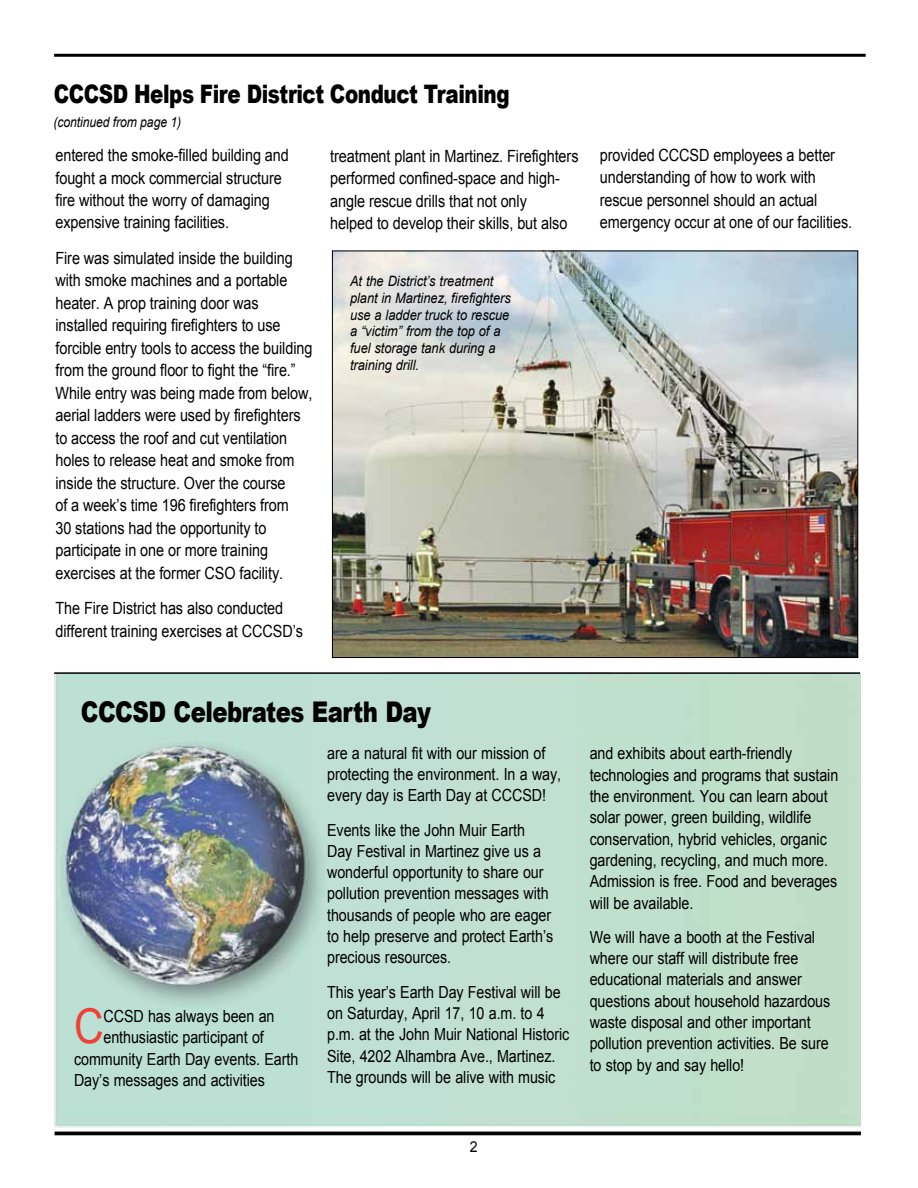
<style>
.page{position:relative;width:918px;height:1188px;background:#fff}
.page>*{position:absolute;margin:0;border:0;box-sizing:border-box;transform-origin:0 0}
.t1{font:48px "Arial";color:#ef4135;scale:.86 1}
.t2{font:900 28.5px "Arial";letter-spacing:-.02em;color:#000;scale:.8 1}
.t3{font:900 25.5px "Arial";letter-spacing:-.02em;color:#000;scale:.78 1}
.t4{font:16.8px/22.5px "Arial";letter-spacing:-.005em;color:#000;scale:.86 1}
.t5{font:16.65px/21.3px "Arial";letter-spacing:-.005em;color:#000;scale:.86 1}
.t6{font:15px "Arial";color:#000;scale:.95 1}
.t7{font:italic 14.25px/16.8px "Arial";color:#000;scale:.9 1}
.t8{font:italic 14.1px "Arial";letter-spacing:-.005em;color:#000;scale:.86 1}
</style>
<div class="page">
<img style="left:54px;top:674px;width:806px;height:459px">
<img style="left:334px;top:253px;width:522px;height:403px">
<hr style="left:55px;top:1132px;width:806px;height:3px;background:#000">
<hr style="left:54px;top:54px;width:812px;height:3px;background:#000">
<hr style="left:54px;top:672px;width:806px;height:2px;background:#000">
<h3 class="t3" style="left:54px;top:79px;width:586px">CCCSD Helps Fire District Conduct Training</h3>
<p class="t8" style="left:53px;top:114px;width:150px">(continued from page 1)</p>
<p class="t4" style="left:55px;top:144px;width:273px">entered the smoke-filled building and fought a mock commercial structure fire without the worry of damaging expensive training facilities.</p>
<p class="t4" style="left:55px;top:247px;width:300px">Fire was simulated inside the building with smoke machines and a portable heater. A prop training door was installed requiring firefighters to use forcible entry tools to access the building from the ground floor to fight the “fire.” While entry was being made from below, aerial ladders were used by firefighters to access the roof and cut ventilation holes to release heat and smoke from inside the structure. Over the course<br>of a week’s time 196 firefighters from<br>30 stations had the opportunity to participate in one or more training exercises at the former CSO facility.</p>
<p class="t4" style="left:55px;top:597px;width:290px">The Fire District has also conducted different training exercises at CCCSD’s</p>
<p class="t4" style="left:330px;top:145px;width:290px">treatment plant in Martinez. Firefighters performed confined-space and high&shy;angle rescue drills that not only<br>helped to develop their skills, but also</p>
<p class="t4" style="left:600px;top:143px;width:295px">provided CCCSD employees a better understanding of how to work with rescue personnel should an actual emergency occur at one of our facilities.</p>
<p class="t7" style="left:350px;top:273px;width:180px">At the District’s treatment plant in Martinez, firefighters use a ladder truck to rescue a “victim” from the top of a fuel storage tank during a training drill.</p>
<h2 class="t2" style="left:81px;top:696px;width:440px">CCCSD Celebrates Earth Day</h2>
<h1 class="t1" style="left:74px;top:999px;width:36px">C</h1>
<p class="t5" style="left:104px;top:1005px;width:200px">CCSD has always been an</p>
<p class="t5" style="left:104px;top:1027px;width:188px">enthusiastic participant of</p>
<p class="t5" style="left:74px;top:1048px;width:262px">community Earth Day events. Earth</p>
<p class="t5" style="left:74px;top:1069px;width:223px">Day’s messages and activities</p>
<p class="t5" style="left:327px;top:742px;width:274px">are a natural fit with our mission of protecting the environment. In a way, every day is Earth Day at CCCSD!</p>
<p class="t5" style="left:327px;top:819px;width:265px">Events like the John Muir Earth<br>Day Festival in Martinez give us a wonderful opportunity to share our pollution prevention messages with thousands of people who are eager to help preserve and protect Earth’s precious resources.</p>
<p class="t5" style="left:327px;top:981px;width:283px">This year’s Earth Day Festival will be on Saturday, April 17, 10 a.m. to 4 p.m. at the John Muir National Historic Site, 4202 Alhambra Ave., Martinez.<br>The grounds will be alive with music</p>
<p class="t5" style="left:590px;top:743px;width:291px">and exhibits about earth-friendly technologies and programs that sustain the environment. You can learn about solar power, green building, wildlife conservation, hybrid vehicles, organic gardening, recycling, and much more.<br>Admission is free. Food and beverages will be available.</p>
<p class="t5" style="left:590px;top:926px;width:281px">We will have a booth at the Festival where our staff will distribute free educational materials and answer questions about household hazardous waste disposal and other important pollution prevention activities. Be sure to stop by and say hello!</p>
<p class="t6" style="left:470px;top:1138px;width:10px">2</p>
</div>
